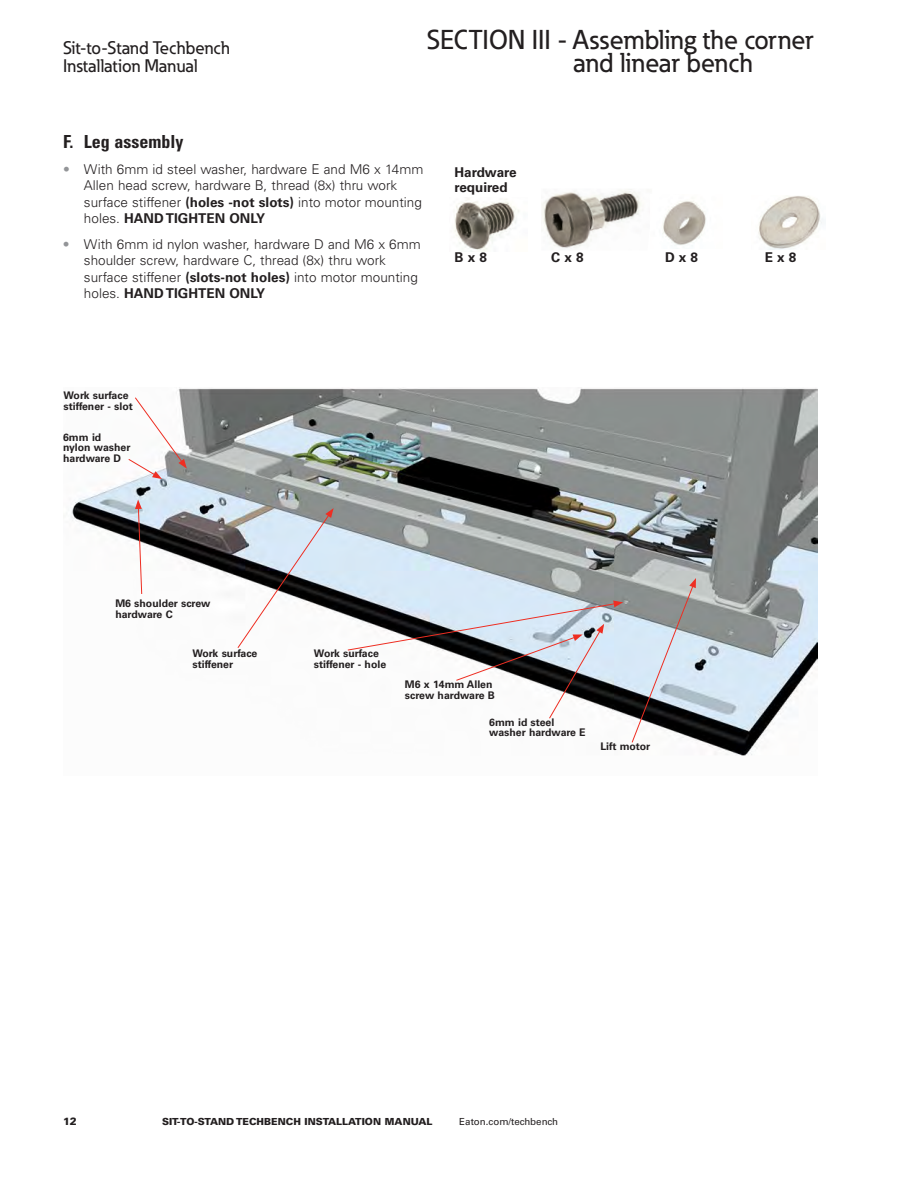
<style>
.page{position:relative;width:918px;height:1188px;background:#fff}
.page>*{position:absolute;margin:0;border:0;box-sizing:border-box;transform-origin:0 0}
._00_Header_Flush_Lef{font:500 27px/22.5px "Eaton";color:#231f20}
.t1{font:500 18px/18px "Eaton";color:#231f20}
._01_Head2{font:700 condensed 18px "Univers LT Std";color:#231f20}
.Body_9_11__6_NCOOK{font:300 13.5px/16.5px "Univers LT Std";color:#231f20}
._02_Body{font:700 13.5px/15px "Univers LT Std";color:#231f20}
._06_Callout{font:700 10.5px/10.5px "Univers LT Std";color:#231f20}
.t2{font:900 10.5px "Univers LT Std";color:#231f20}
.t3{font:900 9.75px "Univers LT Std";color:#231f20}
.t4{font:9.75px "Univers LT Std";color:#231f20}
.s1{color:#939598}
.s2{font-weight:700}
</style>
<div class="page">
<img style="left:71px;top:388px;width:747px;height:368px">
<svg style="left:128px;top:397px;width:59px;height:82px"></svg>
<svg style="left:135px;top:500px;width:7px;height:95px"></svg>
<svg style="left:237px;top:508px;width:97px;height:141px"></svg>
<svg style="left:631px;top:578px;width:65px;height:165px;background:#a8aeb4"></svg>
<svg style="left:347px;top:601px;width:276px;height:118px"></svg>
<img style="left:454px;top:198px;width:65px;height:54px">
<img style="left:542px;top:189px;width:99px;height:59px">
<img style="left:663px;top:201px;width:43px;height:44px">
<img style="left:758px;top:196px;width:65px;height:53px">
<h2 class="t1" style="left:63px;top:39px;width:168px">Sit-to-Stand Techbench<br>Installation Manual</h2>
<p class="_00_Header_Flush_Lef" style="left:573px;top:29px;width:242px;text-indent:-146px">SECTION III - Assembling the corner and linear bench</p>
<p class="_01_Head2" style="left:63px;top:131px;width:122px">F. Leg assembly</p>
<p class="Body_9_11__6_NCOOK" style="left:84px;top:161px;width:341px;text-indent:-21px"><span class="s1">•</span> With 6mm id steel washer, hardware E and M6 x 14mm Allen head screw, hardware B, thread (8x) thru work surface stiffener <span class="s2">(holes -not slots)</span> into motor mounting holes. <span class="s2">HAND TIGHTEN ONLY</span></p>
<p class="Body_9_11__6_NCOOK" style="left:84px;top:236px;width:338px;text-indent:-21px"><span class="s1">•</span> With 6mm id nylon washer, hardware D and M6 x 6mm shoulder screw, hardware C, thread (8x) thru work surface stiffener <span class="s2">(slots-not holes)</span> into motor mounting holes. <span class="s2">HAND TIGHTEN ONLY</span></p>
<p class="_02_Body" style="left:454px;top:165px;width:64px">Hardware required</p>
<p class="_02_Body" style="left:455px;top:250px;width:34px">B x 8</p>
<p class="_02_Body" style="left:551px;top:250px;width:34px">C x 8</p>
<p class="_02_Body" style="left:665px;top:250px;width:35px">D x 8</p>
<p class="_02_Body" style="left:765px;top:250px;width:33px">E x 8</p>
<p class="_06_Callout" style="left:64px;top:390px;width:71px">Work surface stiffener - slot</p>
<p class="_06_Callout" style="left:63px;top:432px;width:69px">6mm id nylon washer hardware D</p>
<p class="_06_Callout" style="left:115px;top:598px;width:97px">M6 shoulder screw hardware C</p>
<p class="_06_Callout" style="left:192px;top:648px;width:66px">Work surface stiffener</p>
<p class="_06_Callout" style="left:314px;top:648px;width:74px">Work surface stiffener - hole</p>
<p class="_06_Callout" style="left:405px;top:679px;width:91px">M6 x 14mm Allen screw hardware B</p>
<p class="_06_Callout" style="left:489px;top:717px;width:98px">6mm id steel washer hardware E</p>
<p class="_06_Callout" style="left:600px;top:741px;width:51px">Lift motor</p>
<p class="t2" style="left:63px;top:1115px;width:15px">12</p>
<p class="t3" style="left:162px;top:1115px;width:272px">SIT-TO-STAND TECHBENCH INSTALLATION MANUAL</p>
<p class="t4" style="left:459px;top:1116px;width:100px">Eaton.com/techbench</p>
</div>
